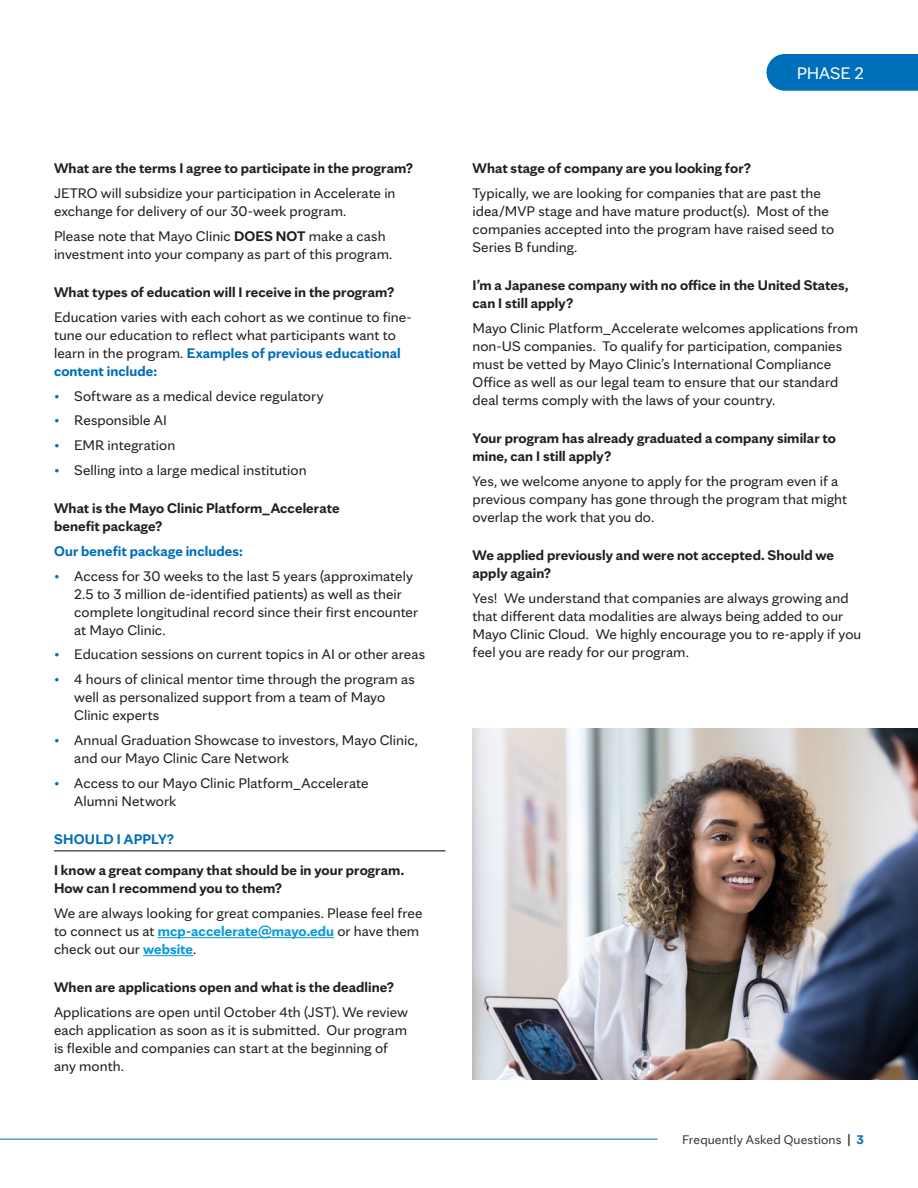
<style>
.page{position:relative;width:918px;height:1188px;background:#fff}
.page>*{position:absolute;margin:0;border:0;box-sizing:border-box;transform-origin:0 0}
.t1{font:18px "Mayo Clinic Sans";color:#fff}
.Answer{font:15px/18px "Mayo Clinic Sans";letter-spacing:.005em;color:#231f20}
.Bulleted_list{font:15px/18px "Mayo Clinic Sans";letter-spacing:.005em;color:#231f20}
.Question{font:700 15px/18px "Mayo Clinic Sans";letter-spacing:.005em;color:#231f20}
.Answer-2{font:700 15px "Mayo Clinic Sans";letter-spacing:.01em;color:#006fba}
.Section_Header{font:700 15px "Mayo Clinic Sans";letter-spacing:.02em;color:#006fba}
.t2{font:13.5px "Mayo Clinic Sans";letter-spacing:.01em;color:#353d3f}
.s1{font-weight:700}
.s2{font-weight:700;color:#006fba}
.s3{color:#006fba}
.s4{font-weight:700;color:#069ad9}
</style>
<div class="page">
<img style="left:472px;top:728px;width:446px;height:352px">
<hr style="left:158px;top:937px;width:176px;height:1px;background:#069ad9">
<hr style="left:143px;top:955px;width:50px;height:1px;background:#069ad9">
<hr style="left:54px;top:850px;width:392px;height:1px;background:#000001">
<div style="left:766px;top:54px;width:152px;height:37px;background:#006fba"></div>
<hr style="left:0;top:1139px;width:658px;height:1px;background:#006fba">
<p class="Question" style="left:54px;top:158px;width:361px">What are the terms I agree to participate in the program?</p>
<p class="Answer" style="left:54px;top:183px;width:343px">JETRO will subsidize your participation in Accelerate in exchange for delivery of our 30-week program.</p>
<p class="Answer" style="left:54px;top:226px;width:340px">Please note that Mayo Clinic <span class="s1">DOES NOT</span> make a cash investment into your company as part of this program.</p>
<p class="Question" style="left:54px;top:282px;width:342px">What types of education will I receive in the program?</p>
<p class="Answer" style="left:54px;top:307px;width:359px">Education varies with each cohort as we continue to fine&shy;tune our education to reflect what participants want to learn in the program. <span class="s2">Examples of previous educational content include:</span></p>
<p class="Bulleted_list" style="left:54px;top:385px;width:271px"><span class="s3">•</span> Software as a medical device regulatory</p>
<p class="Bulleted_list" style="left:54px;top:410px;width:115px"><span class="s3">•</span> Responsible AI</p>
<p class="Bulleted_list" style="left:54px;top:435px;width:123px"><span class="s3">•</span> EMR integration</p>
<p class="Bulleted_list" style="left:54px;top:460px;width:254px"><span class="s3">•</span> Selling into a large medical institution</p>
<p class="Question" style="left:54px;top:498px;width:287px">What is the Mayo Clinic Platform_Accelerate benefit package?</p>
<p class="Answer-2" style="left:54px;top:539px;width:190px">Our benefit package includes:</p>
<p class="Bulleted_list" style="left:74px;top:565px;width:345px;text-indent:-20px"><span class="s3">•</span> Access for 30 weeks to the last 5 years (approximately 2.5 to 3 million de-identified patients) as well as their complete longitudinal record since their first encounter at Mayo Clinic.</p>
<p class="Bulleted_list" style="left:54px;top:644px;width:373px"><span class="s3">•</span> Education sessions on current topics in AI or other areas</p>
<p class="Bulleted_list" style="left:74px;top:669px;width:342px;text-indent:-20px"><span class="s3">•</span> 4 hours of clinical mentor time through the program as well as personalized support from a team of Mayo<br>Clinic experts</p>
<p class="Bulleted_list" style="left:74px;top:730px;width:345px;text-indent:-20px"><span class="s3">•</span> Annual Graduation Showcase to investors, Mayo Clinic, and our Mayo Clinic Care Network</p>
<p class="Bulleted_list" style="left:74px;top:772px;width:296px;text-indent:-20px"><span class="s3">•</span> Access to our Mayo Clinic Platform_Accelerate<br>Alumni Network</p>
<p class="Section_Header" style="left:54px;top:827px;width:122px">SHOULD I APPLY?</p>
<p class="Question" style="left:54px;top:860px;width:352px">I know a great company that should be in your program.<br>How can I recommend you to them?</p>
<p class="Answer" style="left:54px;top:903px;width:370px">We are always looking for great companies. Please feel free to connect us at <span class="s4">mcp-accelerate@mayo.edu</span> or have them check out our <span class="s4">website</span>.</p>
<p class="Question" style="left:54px;top:977px;width:342px">When are applications open and what is the deadline?</p>
<p class="Answer" style="left:54px;top:1002px;width:356px">Applications are open until October 4th (JST). We review each application as soon as it is submitted. Our program is flexible and companies can start at the beginning of any month.</p>
<p class="t1" style="left:797px;top:59px;width:69px">PHASE 2</p>
<p class="Question" style="left:472px;top:158px;width:280px">What stage of company are you looking for?</p>
<p class="Answer" style="left:472px;top:183px;width:363px">Typically, we are looking for companies that are past the idea/MVP stage and have mature product(s). Most of the companies accepted into the program have raised seed to Series B funding.</p>
<p class="Question" style="left:472px;top:275px;width:377px">I’m a Japanese company with no office in the United States, can I still apply?</p>
<p class="Answer" style="left:472px;top:318px;width:387px">Mayo Clinic Platform_Accelerate welcomes applications from non-US companies. To qualify for participation, companies must be vetted by Mayo Clinic’s International Compliance Office as well as our legal team to ensure that our standard deal terms comply with the laws of your country.</p>
<p class="Question" style="left:472px;top:428px;width:365px">Your program has already graduated a company similar to mine, can I still apply?</p>
<p class="Answer" style="left:472px;top:471px;width:376px">Yes, we welcome anyone to apply for the program even if a previous company has gone through the program that might overlap the work that you do.</p>
<p class="Question" style="left:472px;top:545px;width:363px">We applied previously and were not accepted. Should we apply again?</p>
<p class="Answer" style="left:472px;top:588px;width:390px">Yes! We understand that companies are always growing and that different data modalities are always being added to our Mayo Clinic Cloud. We highly encourage you to re-apply if you feel you are ready for our program.</p>
<p class="t2" style="left:682px;top:1129px;width:183px">Frequently Asked Questions <span class="s1">|</span> <span class="s2">3</span></p>
</div>
